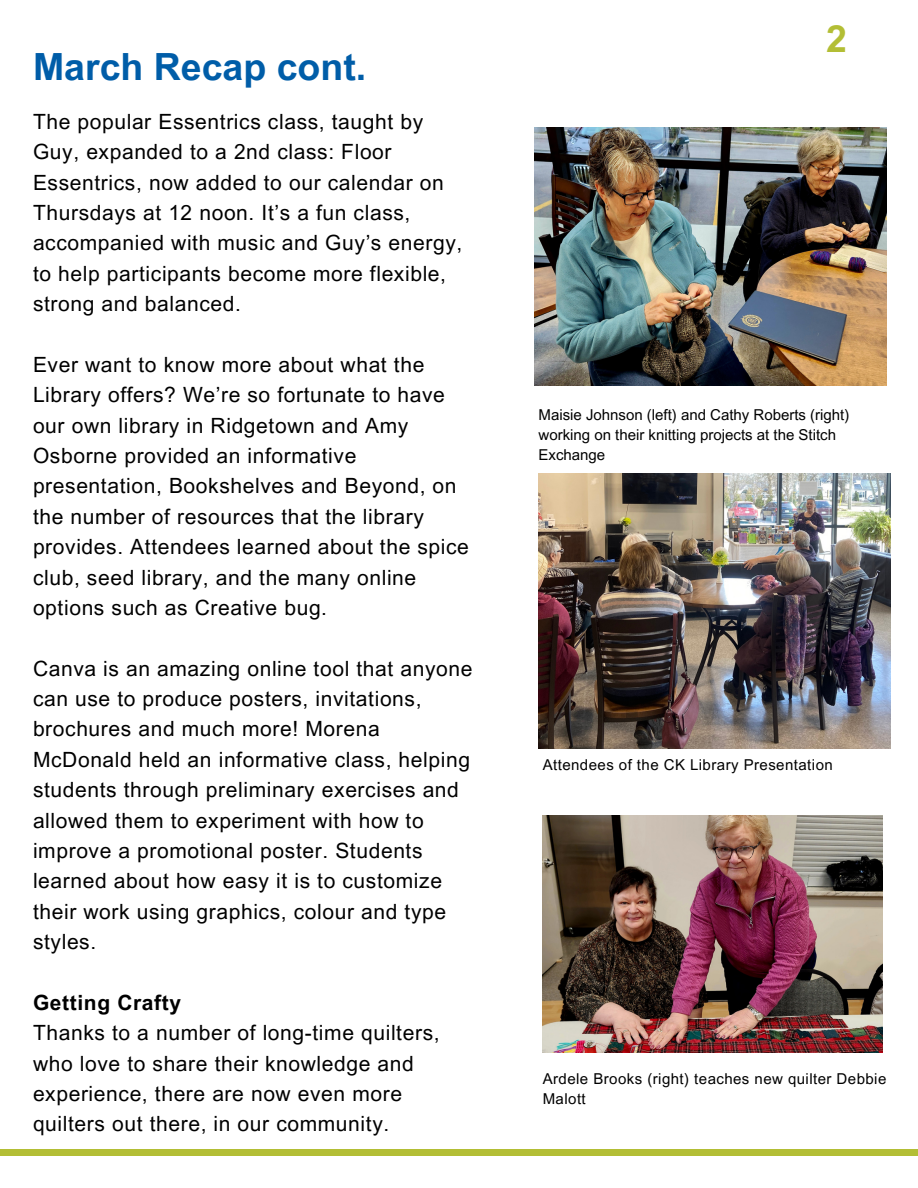
<style>
.page{position:relative;width:918px;height:1188px;background:#fff}
.page>*{position:absolute;margin:0;border:0;box-sizing:border-box;transform-origin:0 0}
.t1{font:700 37.5px "Arial MT Pro";color:#005da8}
.t2{font:700 37.5px "Arial MT Pro";color:#b3be35}
.t3{font:21px/30.3px "Arial MT Pro";letter-spacing:.03em;color:#000}
.t4{font:700 21px "Arial MT Pro";letter-spacing:.03em;color:#000}
.t5{font:15px/20.2px "Arial MT Pro";color:#000}
.t6{font:15px/20.2px "Arial MT Pro";letter-spacing:.03em;color:#000}
</style>
<div class="page">
<div style="left:0;top:1150px;width:918px;height:6px;background:#b3be35"></div>
<img style="left:543px;top:815px;width:339px;height:238px">
<img style="left:534px;top:128px;width:352px;height:257px">
<img style="left:539px;top:474px;width:352px;height:274px">
<h1 class="t1" style="left:33px;top:53px;width:335px">March Recap cont.</h1>
<p class="t3" style="left:33px;top:109px;width:431px">The popular Essentrics class, taught by Guy, expanded to a 2nd class: Floor Essentrics, now added to our calendar on Thursdays at 12 noon. It’s a fun class, accompanied with music and Guy’s energy, to help participants become more flexible, strong and balanced.</p>
<p class="t3" style="left:33px;top:352px;width:437px">Ever want to know more about what the Library offers? We’re so fortunate to have our own library in Ridgetown and Amy Osborne provided an informative presentation, Bookshelves and Beyond, on the number of resources that the library provides. Attendees learned about the spice club, seed library, and the many online options such as Creative bug.</p>
<p class="t3" style="left:33px;top:656px;width:441px">Canva is an amazing online tool that anyone can use to produce posters, invitations, brochures and much more! Morena McDonald held an informative class, helping students through preliminary exercises and allowed them to experiment with how to improve a promotional poster. Students learned about how easy it is to customize their work using graphics, colour and type styles.</p>
<p class="t4" style="left:33px;top:995px;width:150px">Getting Crafty</p>
<p class="t3" style="left:33px;top:1020px;width:408px">Thanks to a number of long-time quilters, who love to share their knowledge and experience, there are now even more quilters out there, in our community.</p>
<h1 class="t2" style="left:826px;top:24px;width:22px">2</h1>
<p class="t5" style="left:539px;top:406px;width:312px">Maisie Johnson (left) and Cathy Roberts (right) working on their knitting projects at the Stitch<br>Exchange</p>
<p class="t6" style="left:543px;top:756px;width:292px">Attendees of the CK Library Presentation</p>
<p class="t6" style="left:543px;top:1070px;width:345px">Ardele Brooks (right) teaches new quilter Debbie<br>Malott</p>
</div>
